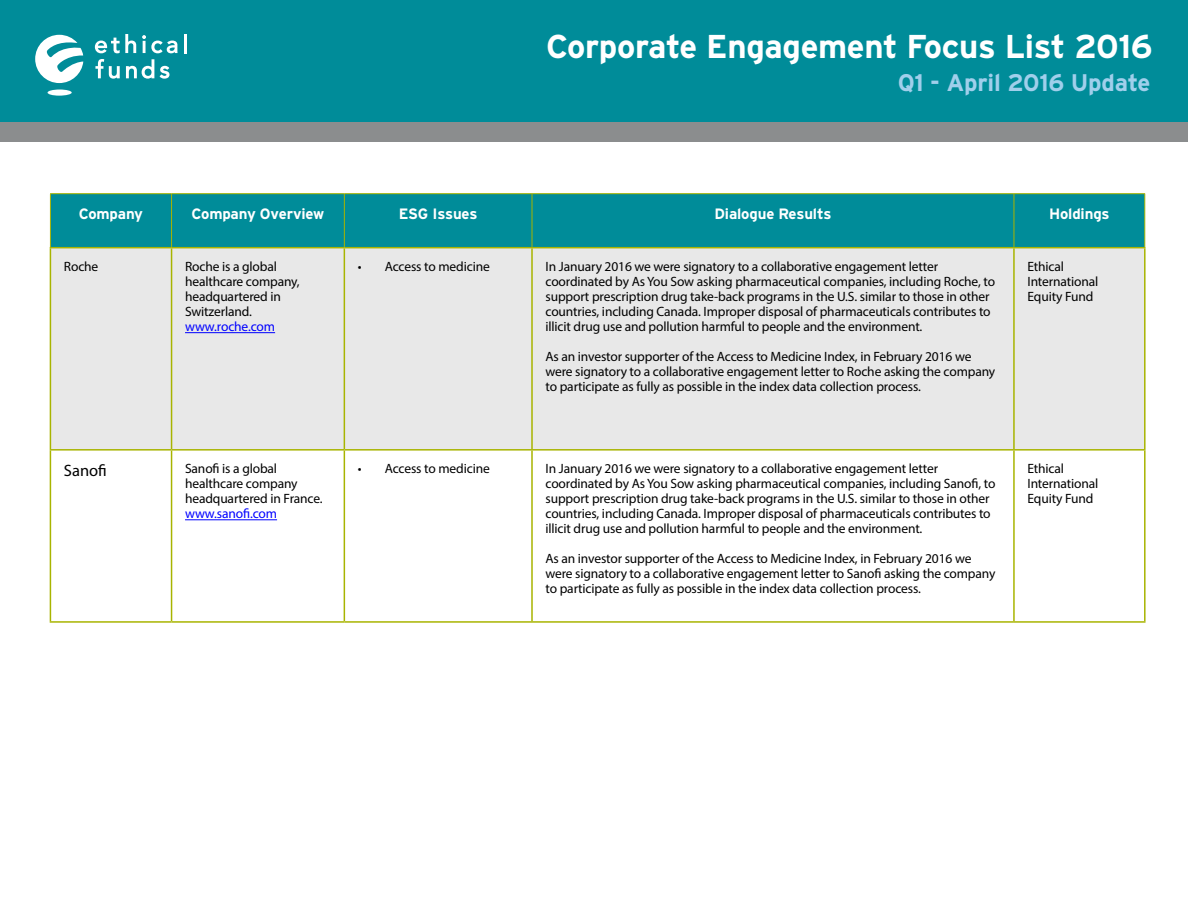
<style>
.page{position:relative;width:1188px;height:918px;background:#fff}
.page>*{position:absolute;margin:0;border:0;box-sizing:border-box;transform-origin:0 0}
.t1{font:700 33px "Interstate";letter-spacing:-.01em;color:#fff}
.t2{font:700 24px "Interstate";letter-spacing:-.01em;color:#a0cfeb}
.t3{font:16.5px "Myriad Pro";color:#000}
.t4{font:700 15px "Interstate";letter-spacing:-.01em;color:#fff}
.t5{font:13.5px/15px "Myriad Pro";letter-spacing:-.01em;color:#000}
.t6{font:13.5px "Myriad Pro";letter-spacing:-.01em;color:#00f}
</style>
<div class="page">
<div style="left:0;top:0;width:1188px;height:122px;background:#008c99"></div>
<div style="left:0;top:122px;width:1188px;height:19px;background:#8b8d8e"></div>
<div style="left:48px;top:90px;width:24px;height:6px;background:#fff;border-radius:50%"></div>
<svg style="left:35px;top:35px;width:48px;height:48px"></svg>
<svg style="left:142px;top:35px;width:36px;height:18px"></svg>
<hr style="left:184px;top:34px;width:3px;height:19px;background:#fff">
<svg style="left:95px;top:59px;width:25px;height:20px"></svg>
<svg style="left:126px;top:59px;width:28px;height:20px"></svg>
<svg style="left:160px;top:66px;width:9px;height:13px"></svg>
<svg style="left:95px;top:34px;width:41px;height:19px"></svg>
<div style="left:51px;top:194px;width:1093px;height:53px;background:#008c99"></div>
<div style="left:51px;top:248px;width:1093px;height:201px;background:#e8e8e8"></div>
<svg style="left:51px;top:451px;width:295px;height:170px"></svg>
<hr style="left:50px;top:193px;width:122px;height:1px;background:#a8b400">
<hr style="left:50px;top:194px;width:1px;height:53px;background:#a8b400">
<hr style="left:172px;top:193px;width:172px;height:1px;background:#a8b400">
<hr style="left:171px;top:194px;width:1px;height:53px;background:#a8b400">
<hr style="left:344px;top:193px;width:188px;height:1px;background:#a8b400">
<hr style="left:344px;top:194px;width:1px;height:53px;background:#a8b400">
<hr style="left:532px;top:193px;width:482px;height:1px;background:#a8b400">
<hr style="left:532px;top:194px;width:1px;height:53px;background:#a8b400">
<hr style="left:1014px;top:193px;width:131px;height:1px;background:#a8b400">
<hr style="left:1014px;top:194px;width:1px;height:53px;background:#a8b400">
<hr style="left:1144px;top:194px;width:1px;height:53px;background:#a8b400">
<hr style="left:50px;top:247px;width:122px;height:1px;background:#a8b400">
<hr style="left:172px;top:247px;width:172px;height:1px;background:#a8b400">
<hr style="left:344px;top:247px;width:188px;height:1px;background:#a8b400">
<hr style="left:532px;top:247px;width:482px;height:1px;background:#a8b400">
<hr style="left:1014px;top:247px;width:132px;height:1px;background:#a8b400">
<hr style="left:50px;top:248px;width:1px;height:201px;background:#a8b400">
<hr style="left:171px;top:248px;width:1px;height:201px;background:#a8b400">
<hr style="left:344px;top:248px;width:1px;height:201px;background:#a8b400">
<hr style="left:531px;top:248px;width:2px;height:201px;background:#a8b400">
<hr style="left:1013px;top:248px;width:2px;height:201px;background:#a8b400">
<hr style="left:1144px;top:248px;width:2px;height:201px;background:#a8b400">
<hr style="left:50px;top:449px;width:122px;height:2px;background:#a8b400">
<hr style="left:50px;top:451px;width:1px;height:170px;background:#a8b400">
<hr style="left:172px;top:449px;width:172px;height:2px;background:#a8b400">
<hr style="left:171px;top:451px;width:1px;height:170px;background:#a8b400">
<hr style="left:344px;top:449px;width:188px;height:2px;background:#a8b400">
<hr style="left:344px;top:451px;width:1px;height:170px;background:#a8b400">
<hr style="left:532px;top:449px;width:482px;height:2px;background:#a8b400">
<hr style="left:531px;top:451px;width:2px;height:170px;background:#a8b400">
<hr style="left:1014px;top:449px;width:132px;height:2px;background:#a8b400">
<hr style="left:1013px;top:451px;width:2px;height:170px;background:#a8b400">
<hr style="left:1144px;top:451px;width:2px;height:170px;background:#a8b400">
<hr style="left:50px;top:621px;width:122px;height:2px;background:#a8b400">
<hr style="left:172px;top:621px;width:172px;height:2px;background:#a8b400">
<hr style="left:344px;top:621px;width:188px;height:2px;background:#a8b400">
<hr style="left:532px;top:621px;width:482px;height:2px;background:#a8b400">
<hr style="left:1014px;top:621px;width:132px;height:2px;background:#a8b400">
<hr style="left:185px;top:332px;width:90px;height:1px;background:#00f">
<hr style="left:185px;top:519px;width:92px;height:1px;background:#00f">
<h1 class="t1" style="left:546px;top:26px;width:608px">Corporate Engagement Focus List 2016</h1>
<h2 class="t2" style="left:898px;top:68px;width:254px">Q1 - April 2016 Update</h2>
<p class="t4" style="left:79px;top:205px;width:66px">Company</p>
<p class="t4" style="left:192px;top:205px;width:134px">Company Overview</p>
<p class="t4" style="left:399px;top:205px;width:80px">ESG Issues</p>
<p class="t4" style="left:715px;top:205px;width:118px">Dialogue Results</p>
<p class="t4" style="left:1049px;top:205px;width:62px">Holdings</p>
<p class="t5" style="left:64px;top:259px;width:36px">Roche</p>
<p class="t5" style="left:185px;top:259px;width:116px">Roche is a global healthcare company, headquartered in<br>Switzerland.</p>
<p class="t6" style="left:185px;top:318px;width:92px">www.roche.com</p>
<p class="t5" style="left:1027px;top:259px;width:72px">Ethical<br>International<br>Equity Fund</p>
<p class="t5" style="left:358px;top:259px;width:133px">• Access to medicine</p>
<p class="t5" style="left:546px;top:259px;width:451px">In January 2016 we were signatory to a collaborative engagement letter coordinated by As You Sow asking pharmaceutical companies, including Roche, to support prescription drug take-back programs in the U.S. similar to those in other countries, including Canada. Improper disposal of pharmaceuticals contributes to illicit drug use and pollution harmful to people and the environment.</p>
<p class="t5" style="left:546px;top:349px;width:451px">As an investor supporter of the Access to Medicine Index, in February 2016 we were signatory to a collaborative engagement letter to Roche asking the company to participate as fully as possible in the index data collection process.</p>
<p class="t3" style="left:64px;top:460px;width:44px">Sanofi</p>
<p class="t5" style="left:185px;top:461px;width:139px">Sanofi is a global healthcare company headquartered in France.</p>
<p class="t6" style="left:185px;top:506px;width:94px">www.sanofi.com</p>
<p class="t5" style="left:358px;top:461px;width:133px">• Access to medicine</p>
<p class="t5" style="left:546px;top:461px;width:451px">In January 2016 we were signatory to a collaborative engagement letter coordinated by As You Sow asking pharmaceutical companies, including Sanofi, to support prescription drug take-back programs in the U.S. similar to those in other countries, including Canada. Improper disposal of pharmaceuticals contributes to illicit drug use and pollution harmful to people and the environment.</p>
<p class="t5" style="left:546px;top:551px;width:451px">As an investor supporter of the Access to Medicine Index, in February 2016 we were signatory to a collaborative engagement letter to Sanofi asking the company to participate as fully as possible in the index data collection process.</p>
<p class="t5" style="left:1027px;top:461px;width:72px">Ethical<br>International<br>Equity Fund</p>
</div>
